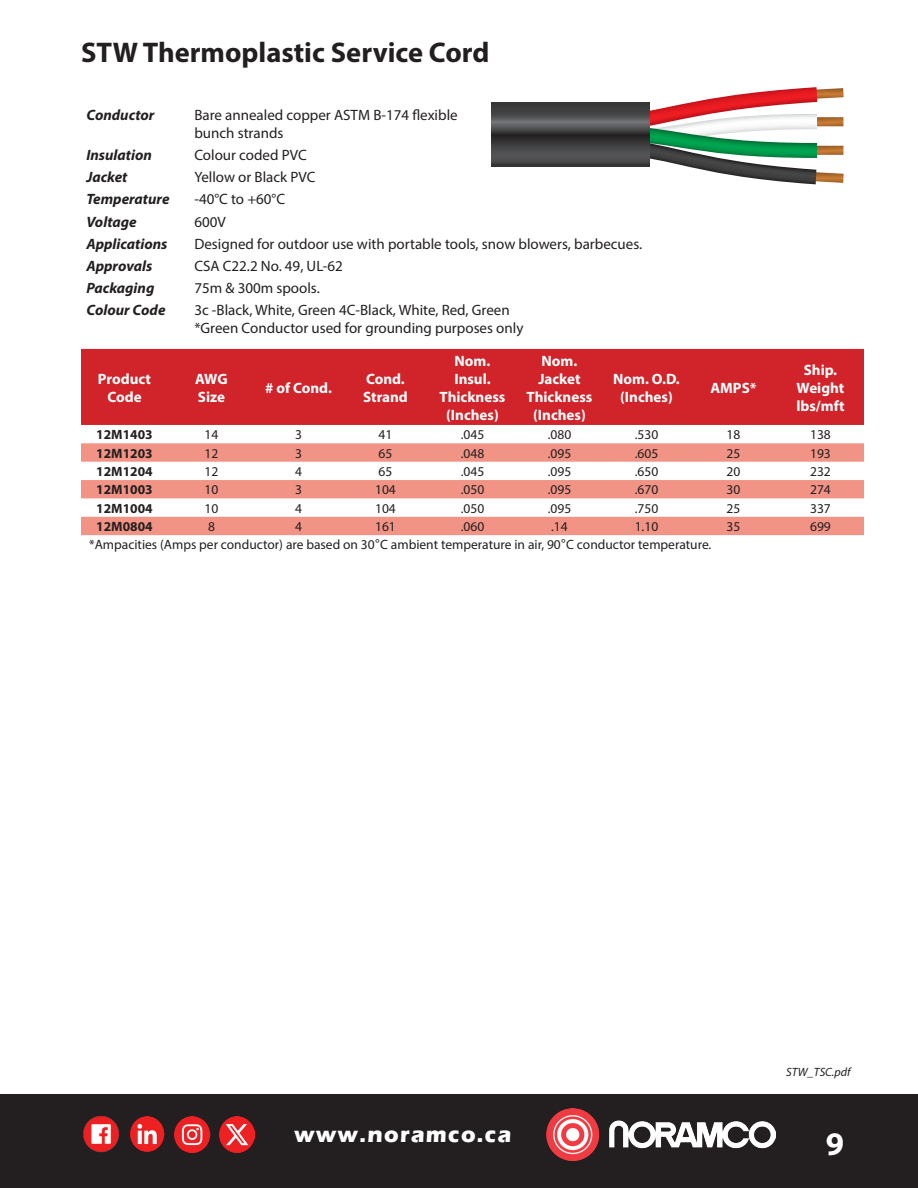
<style>
.page{position:relative;width:918px;height:1188px;background:#fff}
.page>*{position:absolute;margin:0;border:0;box-sizing:border-box;transform-origin:0 0}
.t1{font:700 33px "Myriad Pro";color:#fff}
.Heading_Main{font:700 28.5px "Myriad Pro";color:#231f20}
.t2{font:700 22.5px "Eras ITC";letter-spacing:.06em;color:#fff}
.Specs_Value{font:15px/18px "Myriad Pro";color:#231f20}
.Table_Heading{font:700 15px "Myriad Pro";color:#fff}
.Specs_Heading{font:italic 700 15px "Myriad Pro";color:#231f20}
.Table_Contents{font:13.5px "Myriad Pro";color:#231f20}
.Table_Contents_Bold{font:700 13.5px "Myriad Pro";color:#231f20}
.PDF_Code{font:italic 12px "Myriad Pro";color:#231f20}
.s1{font-family:"Arial"}
</style>
<div class="page">
<div style="left:0;top:1094px;width:918px;height:94px;background:#231f20"></div>
<img style="left:547px;top:1108px;width:229px;height:53px">
<img style="left:83px;top:1117px;width:36px;height:35px">
<img style="left:130px;top:1117px;width:35px;height:35px">
<img style="left:220px;top:1117px;width:35px;height:35px">
<img style="left:175px;top:1117px;width:36px;height:35px">
<div style="left:81px;top:349px;width:783px;height:76px;background:#d1232a"></div>
<svg style="left:81px;top:443px;width:783px;height:92px;fill:#f19385"></svg>
<svg style="left:542px;top:87px;width:302px;height:97px"></svg>
<svg style="left:491px;top:103px;width:159px;height:63px;background:#454547"></svg>
<p class="Heading_Main" style="left:81px;top:34px;width:410px">STW Thermoplastic Service Cord</p>
<p class="Specs_Heading" style="left:86px;top:106px;width:70px">Conductor</p>
<p class="Specs_Value" style="left:194px;top:106px;width:265px">Bare annealed copper ASTM B-174 flexible</p>
<p class="Specs_Value" style="left:194px;top:124px;width:91px">bunch strands</p>
<p class="Specs_Heading" style="left:86px;top:146px;width:67px">Insulation</p>
<p class="Specs_Value" style="left:194px;top:146px;width:114px">Colour coded PVC</p>
<p class="Specs_Heading" style="left:86px;top:168px;width:43px">Jacket</p>
<p class="Specs_Value" style="left:194px;top:168px;width:123px">Yellow or Black PVC</p>
<p class="Specs_Heading" style="left:86px;top:190px;width:85px">Temperature</p>
<p class="Specs_Value" style="left:194px;top:190px;width:92px">-40°C to +60°C</p>
<p class="Specs_Heading" style="left:86px;top:212px;width:52px">Voltage</p>
<p class="Specs_Value" style="left:194px;top:212px;width:33px">600V</p>
<p class="Specs_Heading" style="left:86px;top:234px;width:83px">Applications</p>
<p class="Specs_Value" style="left:194px;top:234px;width:449px">Designed for outdoor use with portable tools, snow blowers, barbecues.</p>
<p class="Specs_Heading" style="left:86px;top:256px;width:67px">Approvals</p>
<p class="Specs_Value" style="left:194px;top:256px;width:150px">CSA C22.2 No. 49, UL-62</p>
<p class="Specs_Heading" style="left:86px;top:278px;width:70px">Packaging</p>
<p class="Specs_Value" style="left:194px;top:278px;width:127px">75m &amp; 300m spools.</p>
<p class="Specs_Heading" style="left:86px;top:300px;width:81px">Colour Code</p>
<p class="Specs_Value" style="left:194px;top:300px;width:331px">3c -Black, White, Green 4C-Black, White, Red, Green *Green Conductor used for grounding purposes only</p>
<p class="Table_Heading" style="left:98px;top:369px;width:55px">Product</p>
<p class="Table_Heading" style="left:107px;top:387px;width:36px">Code</p>
<p class="Table_Heading" style="left:455px;top:351px;width:37px">Nom.</p>
<p class="Table_Heading" style="left:454px;top:369px;width:38px">Insul.</p>
<p class="Table_Heading" style="left:440px;top:387px;width:67px">Thickness</p>
<p class="Table_Heading" style="left:446px;top:405px;width:54px">(Inches)</p>
<p class="Table_Heading" style="left:542px;top:351px;width:37px">Nom.</p>
<p class="Table_Heading" style="left:538px;top:369px;width:44px">Jacket</p>
<p class="Table_Heading" style="left:527px;top:387px;width:67px">Thickness</p>
<p class="Table_Heading" style="left:533px;top:405px;width:54px">(Inches)</p>
<p class="Table_Heading" style="left:366px;top:369px;width:40px">Cond.</p>
<p class="Table_Heading" style="left:363px;top:387px;width:46px">Strand</p>
<p class="Table_Heading" style="left:613px;top:369px;width:68px">Nom. O.D.</p>
<p class="Table_Heading" style="left:620px;top:387px;width:54px">(Inches)</p>
<p class="Table_Heading" style="left:195px;top:369px;width:34px">AWG</p>
<p class="Table_Heading" style="left:198px;top:387px;width:29px">Size</p>
<p class="Table_Heading" style="left:265px;top:378px;width:68px"># of Cond.</p>
<p class="Table_Heading" style="left:710px;top:378px;width:48px">AMPS*</p>
<p class="Table_Heading" style="left:804px;top:360px;width:35px">Ship.</p>
<p class="Table_Heading" style="left:797px;top:378px;width:49px">Weight</p>
<p class="Table_Heading" style="left:796px;top:396px;width:50px">lbs/mft</p>
<p class="Table_Contents_Bold" style="left:96px;top:426px;width:58px">12M1403</p>
<p class="Table_Contents" style="left:205px;top:426px;width:15px">14</p>
<p class="Table_Contents" style="left:295px;top:426px;width:8px">3</p>
<p class="Table_Contents" style="left:379px;top:426px;width:15px">41</p>
<p class="Table_Contents" style="left:461px;top:426px;width:25px">.045</p>
<p class="Table_Contents" style="left:548px;top:426px;width:25px">.080</p>
<p class="Table_Contents" style="left:635px;top:426px;width:25px">.530</p>
<p class="Table_Contents" style="left:727px;top:426px;width:15px">18</p>
<p class="Table_Contents" style="left:810px;top:426px;width:22px">138</p>
<p class="Table_Contents_Bold" style="left:96px;top:444px;width:58px">12M1203</p>
<p class="Table_Contents" style="left:205px;top:445px;width:15px">12</p>
<p class="Table_Contents" style="left:295px;top:445px;width:8px">3</p>
<p class="Table_Contents" style="left:379px;top:445px;width:15px">65</p>
<p class="Table_Contents" style="left:461px;top:445px;width:25px">.048</p>
<p class="Table_Contents" style="left:548px;top:445px;width:25px">.095</p>
<p class="Table_Contents" style="left:635px;top:445px;width:25px">.605</p>
<p class="Table_Contents" style="left:727px;top:445px;width:15px">25</p>
<p class="Table_Contents" style="left:810px;top:445px;width:22px">193</p>
<p class="Table_Contents_Bold" style="left:96px;top:463px;width:58px">12M1204</p>
<p class="Table_Contents" style="left:205px;top:463px;width:15px">12</p>
<p class="Table_Contents" style="left:295px;top:463px;width:8px">4</p>
<p class="Table_Contents" style="left:379px;top:463px;width:15px">65</p>
<p class="Table_Contents" style="left:461px;top:463px;width:25px">.045</p>
<p class="Table_Contents" style="left:548px;top:463px;width:25px">.095</p>
<p class="Table_Contents" style="left:635px;top:463px;width:25px">.650</p>
<p class="Table_Contents" style="left:727px;top:463px;width:15px">20</p>
<p class="Table_Contents" style="left:810px;top:463px;width:22px">232</p>
<p class="Table_Contents_Bold" style="left:96px;top:481px;width:58px">12M1003</p>
<p class="Table_Contents" style="left:205px;top:481px;width:15px">10</p>
<p class="Table_Contents" style="left:295px;top:481px;width:8px">3</p>
<p class="Table_Contents" style="left:375px;top:481px;width:22px">104</p>
<p class="Table_Contents" style="left:461px;top:481px;width:25px">.050</p>
<p class="Table_Contents" style="left:548px;top:481px;width:25px">.095</p>
<p class="Table_Contents" style="left:635px;top:481px;width:25px">.670</p>
<p class="Table_Contents" style="left:727px;top:481px;width:15px">30</p>
<p class="Table_Contents" style="left:810px;top:481px;width:22px">274</p>
<p class="Table_Contents_Bold" style="left:96px;top:499px;width:58px">12M1004</p>
<p class="Table_Contents" style="left:205px;top:500px;width:15px">10</p>
<p class="Table_Contents" style="left:295px;top:500px;width:8px">4</p>
<p class="Table_Contents" style="left:375px;top:500px;width:22px">104</p>
<p class="Table_Contents" style="left:461px;top:500px;width:25px">.050</p>
<p class="Table_Contents" style="left:548px;top:500px;width:25px">.095</p>
<p class="Table_Contents" style="left:635px;top:500px;width:25px">.750</p>
<p class="Table_Contents" style="left:727px;top:500px;width:15px">25</p>
<p class="Table_Contents" style="left:810px;top:500px;width:22px">337</p>
<p class="Table_Contents_Bold" style="left:96px;top:518px;width:58px">12M0804</p>
<p class="Table_Contents" style="left:208px;top:518px;width:8px">8</p>
<p class="Table_Contents" style="left:295px;top:518px;width:8px">4</p>
<p class="Table_Contents" style="left:375px;top:518px;width:22px">161</p>
<p class="Table_Contents" style="left:461px;top:518px;width:25px">.060</p>
<p class="Table_Contents" style="left:551px;top:518px;width:18px">.14</p>
<p class="Table_Contents" style="left:635px;top:518px;width:25px">1.10</p>
<p class="Table_Contents" style="left:727px;top:518px;width:15px">35</p>
<p class="Table_Contents" style="left:810px;top:518px;width:22px">699</p>
<p class="Table_Contents" style="left:89px;top:537px;width:624px">*Ampacities (Amps per conductor) are based on 30<span class="s1">°</span>C ambient temperature in air, 90<span class="s1">°</span>C conductor temperature.</p>
<h3 class="t2" style="left:294px;top:1121px;width:219px">www.noramco.ca</h3>
<p class="PDF_Code" style="left:786px;top:1064px;width:66px">STW_TSC.pdf</p>
<h1 class="t1" style="left:826px;top:1122px;width:20px">9</h1>
</div>
